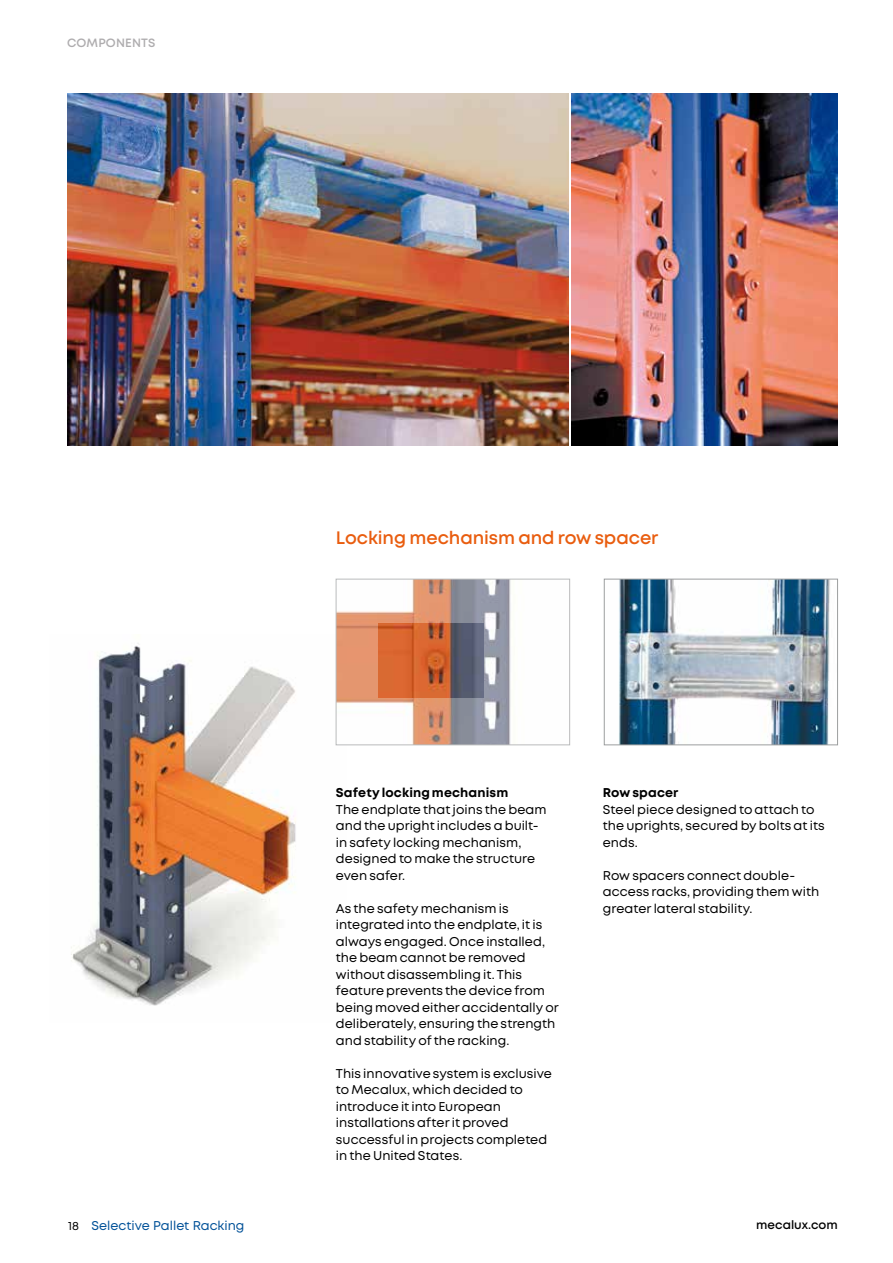
<style>
.page{position:relative;width:893px;height:1263px;background:#fff}
.page>*{position:absolute;margin:0;border:0;box-sizing:border-box;transform-origin:0 0}
.t1{font:600 18px "Mont";letter-spacing:-.005em;color:#e95d0f}
.t2{font:12.75px/16.5px "Mont";letter-spacing:.005em;color:#000}
.t3{font:700 12.75px "Mont";letter-spacing:.01em;color:#000}
.t4{font:12.75px "Mont";color:#005198}
.t5{font:600 12px "Mont";color:#000}
.t6{font:600 12px "Mont";letter-spacing:.015em;color:#aeacae}
.s1{font-size:12px;color:#000}
</style>
<div class="page">
<img style="left:71px;top:634px;width:275px;height:372px">
<img style="left:338px;top:581px;width:173px;height:162px">
<div style="left:336px;top:579px;width:234px;height:166px;border:1px solid #9c9e9f"></div>
<img style="left:67px;top:94px;width:502px;height:351px">
<img style="left:572px;top:94px;width:266px;height:351px">
<img style="left:619px;top:581px;width:211px;height:162px">
<div style="left:604px;top:579px;width:234px;height:166px;border:1px solid #9c9e9f"></div>
<img style="left:378px;top:624px;width:106px;height:73px">
<p class="t6" style="left:67px;top:35px;width:90px">COMPONENTS</p>
<h1 class="t1" style="left:336px;top:526px;width:324px">Locking mechanism and row spacer</h1>
<p class="t3" style="left:336px;top:784px;width:174px">Safety locking mechanism</p>
<p class="t2" style="left:336px;top:801px;width:212px">The endplate that joins the beam and the upright includes a built&shy;in safety locking mechanism, designed to make the structure even safer.</p>
<p class="t2" style="left:336px;top:900px;width:224px">As the safety mechanism is integrated into the endplate, it is always engaged. Once installed, the beam cannot be removed without disassembling it. This feature prevents the device from being moved either accidentally or deliberately, ensuring the strength and stability of the racking.</p>
<p class="t2" style="left:336px;top:1065px;width:218px">This innovative system is exclusive to Mecalux, which decided to introduce it into European installations after it proved successful in projects completed in the United States.</p>
<p class="t3" style="left:603px;top:784px;width:77px">Row spacer</p>
<p class="t2" style="left:603px;top:801px;width:223px">Steel piece designed to attach to the uprights, secured by bolts at its ends.</p>
<p class="t2" style="left:603px;top:867px;width:218px">Row spacers connect double&shy;access racks, providing them with greater lateral stability.</p>
<p class="t4" style="left:68px;top:1217px;width:178px"><span class="s1">18</span> Selective Pallet Racking</p>
<p class="t5" style="left:756px;top:1217px;width:83px">mecalux.com</p>
</div>
